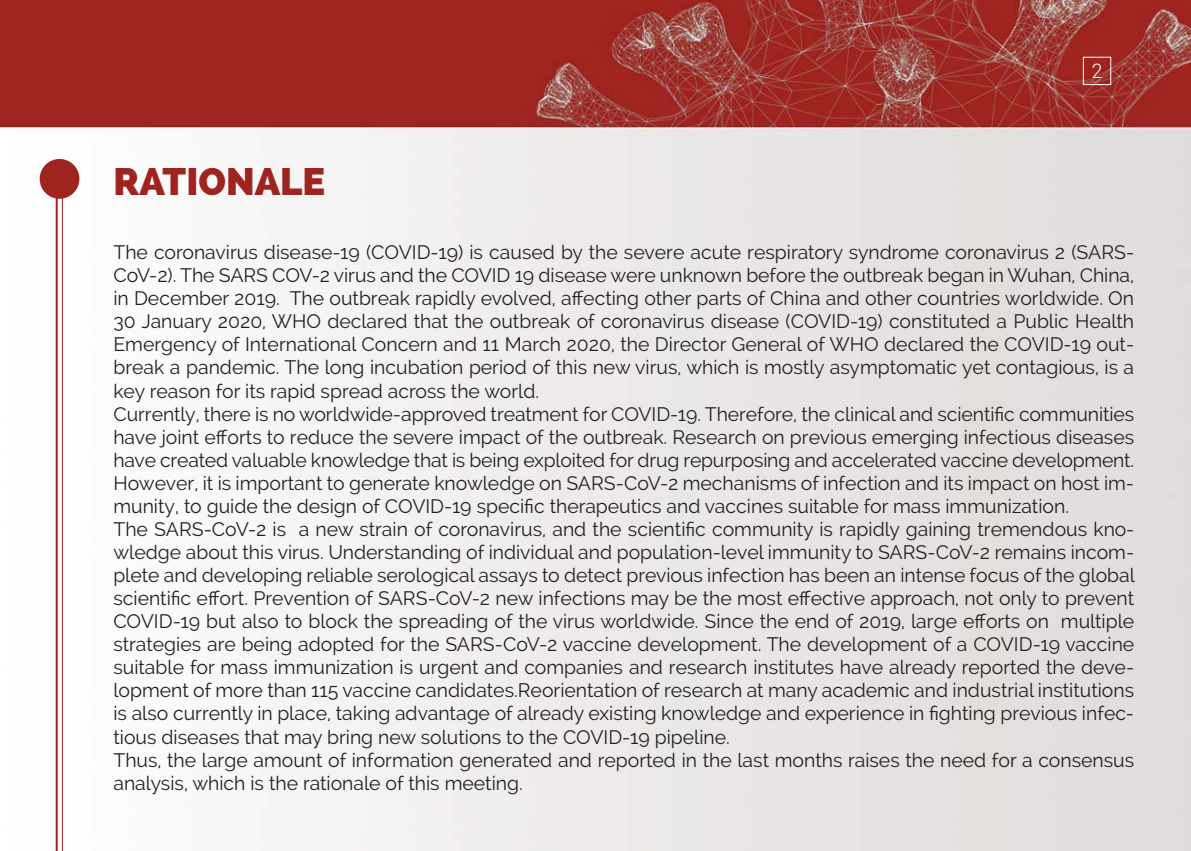
<style>
.page{position:relative;width:1191px;height:851px;background:#fff}
.page>*{position:absolute;margin:0;border:0;box-sizing:border-box;transform-origin:0 0}
.t1{font:800 38px "Raleway";color:#9e2420}
.t2{font:300 20px "Roboto";color:#fff}
.t3{font:19.4px/23px "Raleway";color:#231f20}
</style>
<div class="page">
<img style="left:0;top:0;width:1190px;height:850px">
<div style="left:1082px;top:57px;width:29px;height:28px;border:1px solid #fff"></div>
<hr style="left:56px;top:177px;width:2px;height:673px;background:#9e2420">
<hr style="left:62px;top:174px;width:1px;height:676px;background:#9e2420">
<div style="left:40px;top:159px;width:39px;height:40px;background:#9e2420;border-radius:50%"></div>
<h1 class="t1" style="left:113px;top:159px;width:213px">RATIONALE</h1>
<p class="t2" style="left:1091px;top:57px;width:13px">2</p>
<p class="t3" style="left:113px;top:243px;width:1023px">The coronavirus disease-19 (COVID-19) is caused by the severe acute respiratory syndrome coronavirus 2 (SARS-CoV-2). The SARS COV-2 virus and the COVID 19 disease were unknown before the outbreak began in Wuhan, China, in December 2019. The outbreak rapidly evolved, affecting other parts of China and other countries worldwide. On 30 January 2020, WHO declared that the outbreak of coronavirus disease (COVID-19) constituted a Public Health Emergency of International Concern and 11 March 2020, the Director General of WHO declared the COVID-19 out&shy;break a pandemic. The long incubation period of this new virus, which is mostly asymptomatic yet contagious, is a key reason for its rapid spread across the world.<br>Currently, there is no worldwide-approved treatment for COVID-19. Therefore, the clinical and scientific communities have joint efforts to reduce the severe impact of the outbreak. Research on previous emerging infectious diseases have created valuable knowledge that is being exploited for drug repurposing and accelerated vaccine development.<br>However, it is important to generate knowledge on SARS-CoV-2 mechanisms of infection and its impact on host im&shy;munity, to guide the design of COVID-19 specific therapeutics and vaccines suitable for mass immunization.<br>The SARS-CoV-2 is a new strain of coronavirus, and the scientific community is rapidly gaining tremendous kno&shy;wledge about this virus. Understanding of individual and population-level immunity to SARS-CoV-2 remains incom&shy;plete and developing reliable serological assays to detect previous infection has been an intense focus of the global scientific effort. Prevention of SARS-CoV-2 new infections may be the most effective approach, not only to prevent COVID-19 but also to block the spreading of the virus worldwide. Since the end of 2019, large efforts on multiple strategies are being adopted for the SARS-CoV-2 vaccine development. The development of a COVID-19 vaccine suitable for mass immunization is urgent and companies and research institutes have already reported the deve&shy;lopment of more than 115 vaccine candidates.Reorientation of research at many academic and industrial institutions is also currently in place, taking advantage of already existing knowledge and experience in fighting previous infec&shy;tious diseases that may bring new solutions to the COVID-19 pipeline.<br>Thus, the large amount of information generated and reported in the last months raises the need for a consensus analysis, which is the rationale of this meeting.</p>
</div>
